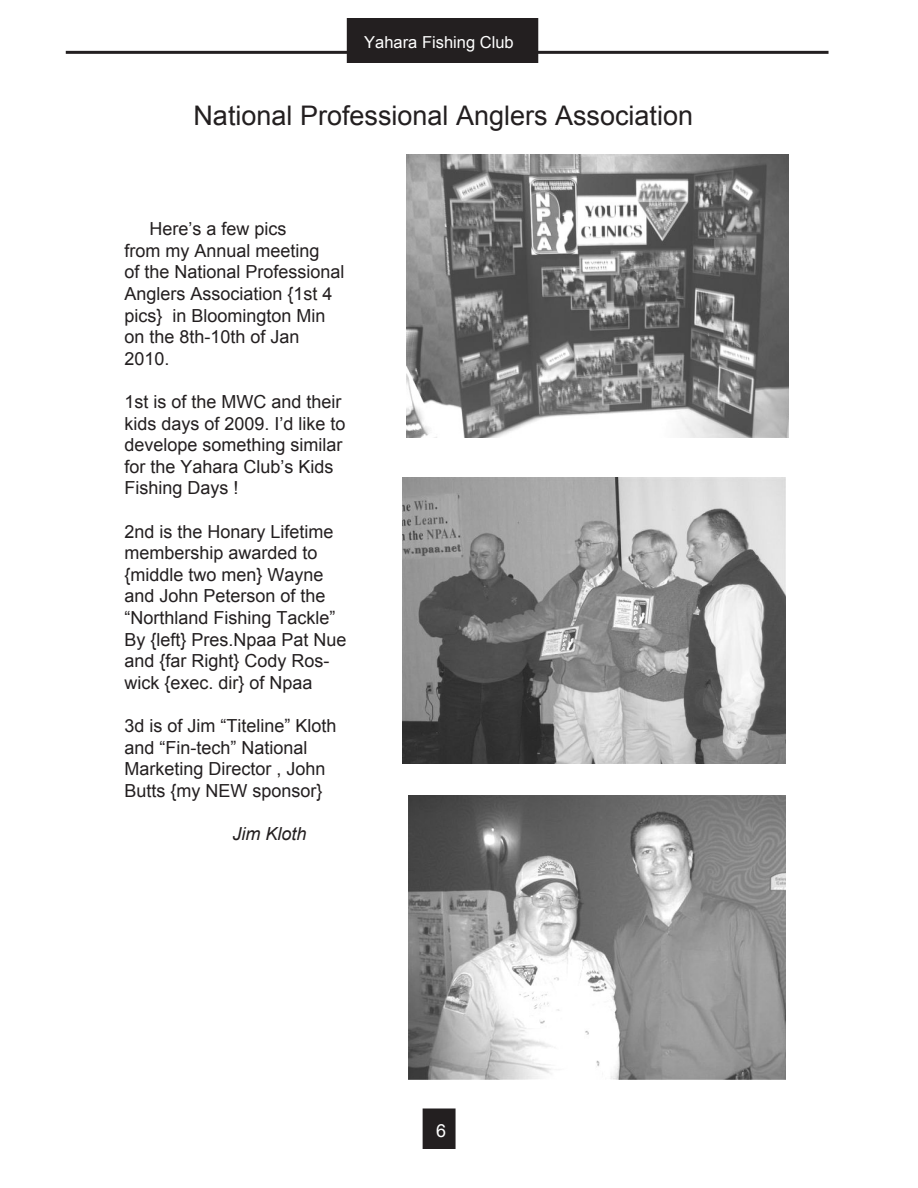
<style>
.page{position:relative;width:918px;height:1188px;background:#fff}
.page>*{position:absolute;margin:0;border:0;box-sizing:border-box;transform-origin:0 0}
.t1{font:27px "Arial";color:#231f20}
.t2{font:18px/21.6px "Arial";color:#231f20}
.t3{font:italic 18px "Arial";color:#231f20}
.t4{font:18px "Arial";color:#fff}
.t5{font:16.5px "Arial";color:#fff}
</style>
<div class="page">
<div style="left:348px;top:19px;width:190px;height:43px;background:#231f20"></div>
<div style="left:347px;top:18px;width:191px;height:45px;border:2px solid #231f20"></div>
<hr style="left:66px;top:51px;width:763px;height:3px;background:#231f20">
<div style="left:423px;top:1109px;width:32px;height:39px;background:#231f20"></div>
<div style="left:423px;top:1108px;width:33px;height:41px;border:2px solid #231f20"></div>
<img style="left:402px;top:477px;width:384px;height:287px">
<img style="left:406px;top:154px;width:383px;height:284px">
<img style="left:408px;top:795px;width:378px;height:285px">
<p class="t5" style="left:364px;top:32px;width:151px">Yahara Fishing Club</p>
<h1 class="t1" style="left:194px;top:97px;width:501px">National Professional Anglers Association</h1>
<p class="t2" style="left:124px;top:218px;width:222px;text-indent:25px">Here’s a few pics<br>from my Annual meeting<br>of the National Professional<br>Anglers Association {1st 4 pics} in Bloomington Min on the 8th-10th of Jan<br>2010.</p>
<p class="t2" style="left:124px;top:391px;width:223px">1st is of the MWC and their kids days of 2009. I’d like to develope something similar for the Yahara Club’s Kids<br>Fishing Days !</p>
<p class="t2" style="left:124px;top:521px;width:224px">2nd is the Honary Lifetime membership awarded to {middle two men} Wayne and John Peterson of the “Northland Fishing Tackle”<br>By {left} Pres.Npaa Pat Nue and {far Right} Cody Ros&shy;wick {exec. dir} of Npaa</p>
<p class="t2" style="left:124px;top:715px;width:214px">3d is of Jim “Titeline” Kloth and “Fin-tech” National<br>Marketing Director , John<br>Butts {my NEW sponsor}</p>
<p class="t3" style="left:232px;top:822px;width:76px">Jim Kloth</p>
<p class="t4" style="left:436px;top:1119px;width:12px">6</p>
</div>
